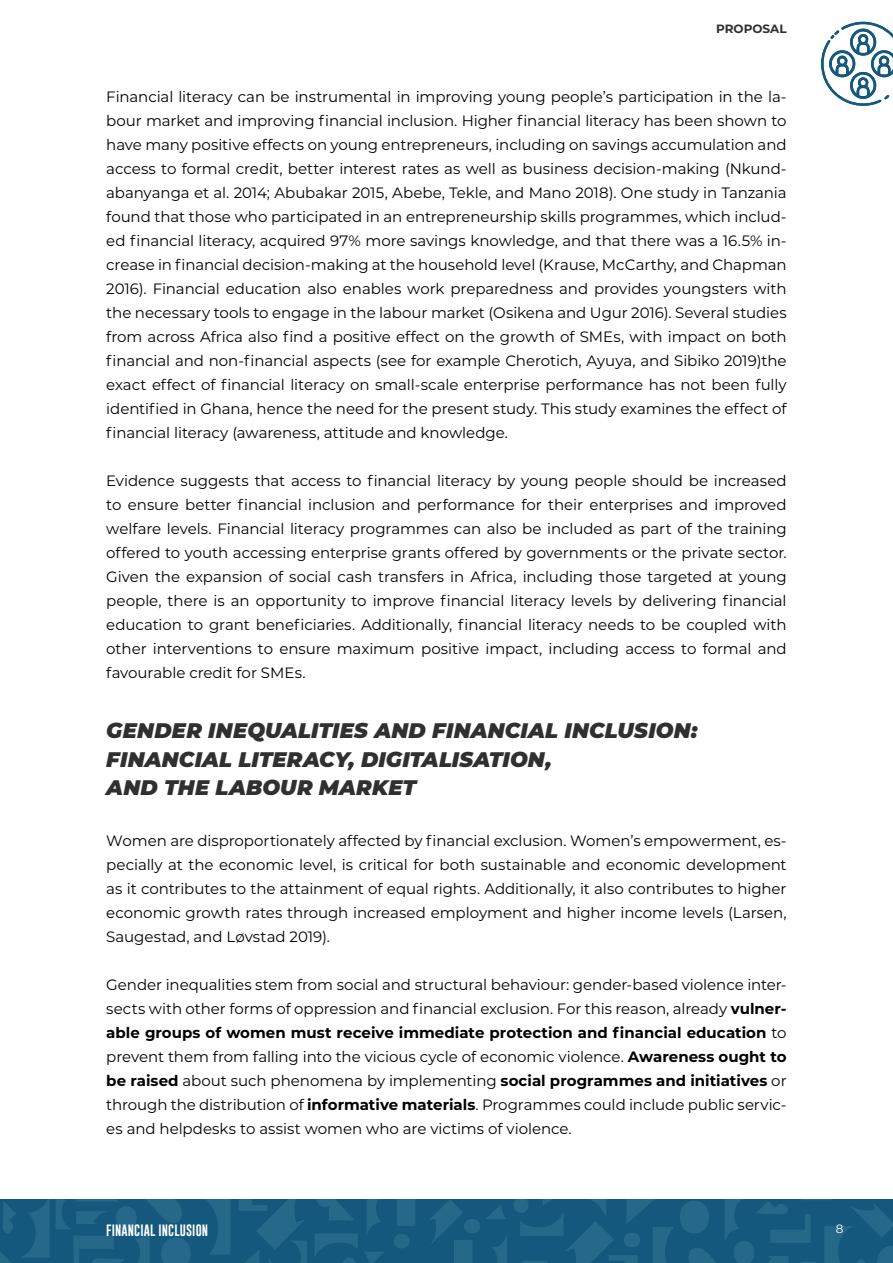
<style>
.page{position:relative;width:893px;height:1263px;background:#fff}
.page>*{position:absolute;margin:0;border:0;box-sizing:border-box;transform-origin:0 0}
.sottotitolo_capitolo{font:italic 900 21px/28.5px "Montserrat";letter-spacing:.005em;color:#2f302f}
.normale{font:15px/24px "Montserrat";letter-spacing:-.005em;color:#000;text-align:justify}
.t1{font:12px "Gobold";letter-spacing:.01em;color:#fff}
.t2{font:700 12px "Montserrat";color:#2f302f}
.t3{font:12px "Montserrat";color:#fff}
.s1{font-weight:700}
</style>
<div class="page">
<div style="left:0;top:1199px;width:893px;height:64px;background:#14597d"></div>
<svg style="left:514px;top:1199px;width:379px;height:64px"></svg>
<svg style="left:430px;top:1200px;width:77px;height:63px"></svg>
<svg style="left:0;top:1199px;width:415px;height:64px"></svg>
<svg style="left:821px;top:22px;width:72px;height:84px"></svg>
<p class="t2" style="left:716px;top:20px;width:72px">PROPOSAL</p>
<p class="normale" style="left:106px;top:84px;width:682px">Financial literacy can be instrumental in improving young people’s participation in the la&shy;bour market and improving financial inclusion. Higher financial literacy has been shown to have many positive effects on young entrepreneurs, including on savings accumulation and access to formal credit, better interest rates as well as business decision-making (Nkund&shy;abanyanga et al. 2014; Abubakar 2015, Abebe, Tekle, and Mano 2018). One study in Tanzania found that those who participated in an entrepreneurship skills programmes, which includ&shy;ed financial literacy, acquired 97% more savings knowledge, and that there was a 16.5% in&shy;crease in financial decision-making at the household level (Krause, McCarthy, and Chapman 2016). Financial education also enables work preparedness and provides youngsters with the necessary tools to engage in the labour market (Osikena and Ugur 2016). Several studies from across Africa also find a positive effect on the growth of SMEs, with impact on both financial and non-financial aspects (see for example Cherotich, Ayuya, and Sibiko 2019)the exact effect of financial literacy on small-scale enterprise performance has not been fully identified in Ghana, hence the need for the present study. This study examines the effect of financial literacy (awareness, attitude and knowledge.</p>
<p class="normale" style="left:106px;top:468px;width:682px">Evidence suggests that access to financial literacy by young people should be increased to ensure better financial inclusion and performance for their enterprises and improved welfare levels. Financial literacy programmes can also be included as part of the training offered to youth accessing enterprise grants offered by governments or the private sector.<br>Given the expansion of social cash transfers in Africa, including those targeted at young people, there is an opportunity to improve financial literacy levels by delivering financial education to grant beneficiaries. Additionally, financial literacy needs to be coupled with other interventions to ensure maximum positive impact, including access to formal and favourable credit for SMEs.</p>
<p class="sottotitolo_capitolo" style="left:106px;top:715px;width:593px">GENDER INEQUALITIES AND FINANCIAL INCLUSION:<br>FINANCIAL LITERACY, DIGITALISATION,<br>AND THE LABOUR MARKET</p>
<p class="normale" style="left:106px;top:828px;width:682px">Women are disproportionately affected by financial exclusion. Women’s empowerment, es&shy;pecially at the economic level, is critical for both sustainable and economic development as it contributes to the attainment of equal rights. Additionally, it also contributes to higher economic growth rates through increased employment and higher income levels (Larsen, Saugestad, and Løvstad 2019).</p>
<p class="normale" style="left:106px;top:972px;width:682px">Gender inequalities stem from social and structural behaviour: gender-based violence inter&shy;sects with other forms of oppression and financial exclusion. For this reason, already <span class="s1">vulner&shy;able groups of women must receive immediate protection and financial education</span> to prevent them from falling into the vicious cycle of economic violence. <span class="s1">Awareness ought to be raised</span> about such phenomena by implementing <span class="s1">social programmes and initiatives</span> or through the distribution of <span class="s1">informative materials</span>. Programmes could include public servic&shy;es and helpdesks to assist women who are victims of violence.</p>
<p class="t1" style="left:106px;top:1223px;width:103px">FINANCIAL INCLUSION</p>
<p class="t3" style="left:836px;top:1221px;width:9px">8</p>
</div>
